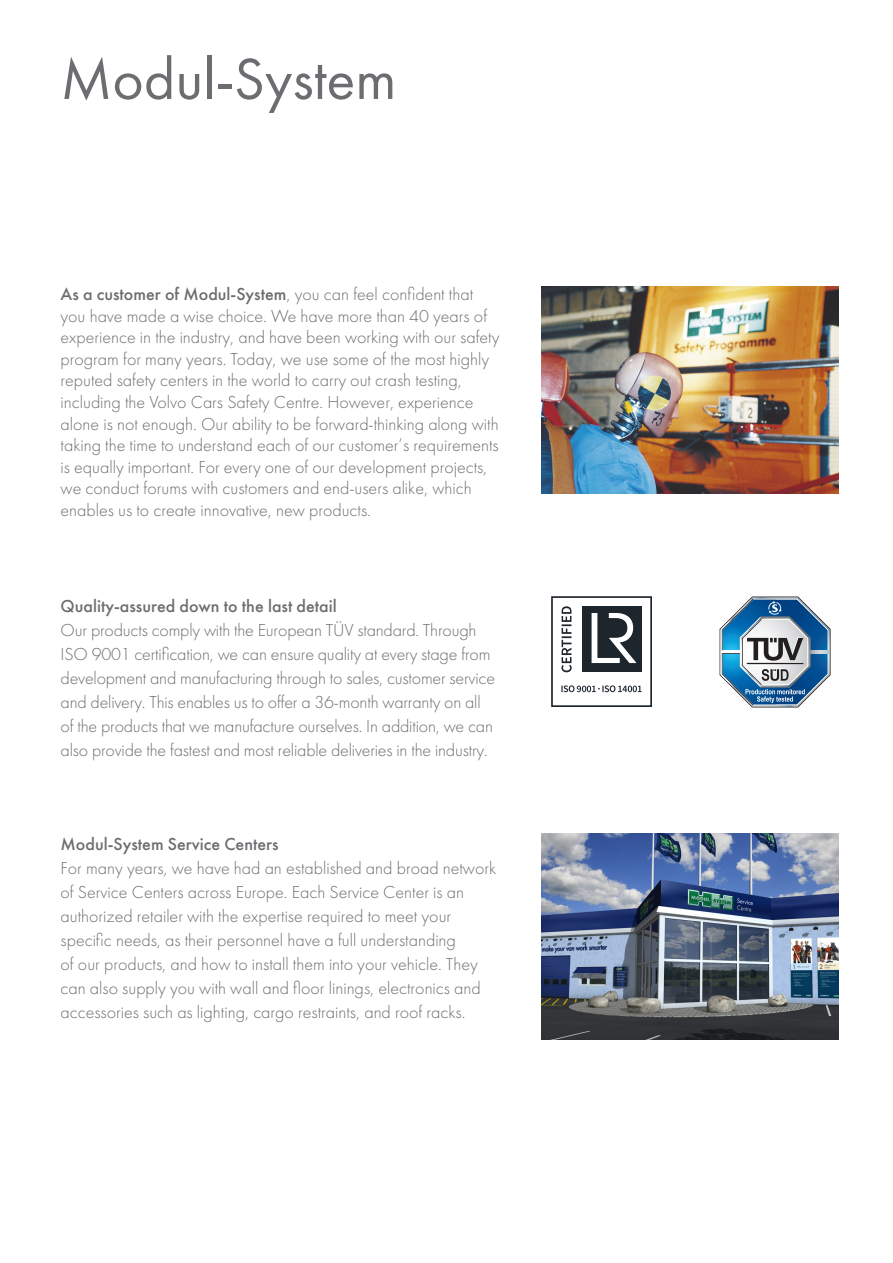
<style>
.page{position:relative;width:893px;height:1263px;background:#fff}
.page>*{position:absolute;margin:0;border:0;box-sizing:border-box;transform-origin:0 0}
.t1{font:60px "Futura";color:#6c6d70}
.t2{font:300 18px/24px "Futura";color:#6c6d70}
.t3{font:500 18px "Futura";color:#6c6d70}
.s1{font-weight:500}
</style>
<div class="page">
<img style="left:541px;top:287px;width:298px;height:206px">
<img style="left:541px;top:834px;width:298px;height:206px">
<div style="left:551px;top:596px;width:101px;height:111px;background:#fff;border:2px solid #1d252d"></div>
<div style="left:582px;top:606px;width:60px;height:66px;background:#1d252d"></div>
<svg style="left:592px;top:613px;width:44px;height:50px"></svg>
<svg style="left:561px;top:606px;width:11px;height:66px"></svg>
<svg style="left:561px;top:685px;width:81px;height:7px"></svg>
<svg style="left:720px;top:596px;width:110px;height:111px"></svg>
<p class="t1" style="left:61px;top:43px;width:337px">Modul-System</p>
<p class="t2" style="left:61px;top:283px;width:440px;line-height:21.6px"><span class="s1">As a customer of Modul-System</span>, you can feel confident that you have made a wise choice. We have more than 40 years of experience in the industry, and have been working with our safety program for many years. Today, we use some of the most highly reputed safety centers in the world to carry out crash testing, including the Volvo Cars Safety Centre. However, experience alone is not enough. Our ability to be forward-thinking along with taking the time to understand each of our customer’s requirements is equally important. For every one of our development projects, we conduct forums with customers and end-users alike, which enables us to create innovative, new products.</p>
<p class="t3" style="left:61px;top:595px;width:278px">Quality-assured down to the last detail</p>
<p class="t2" style="left:61px;top:618px;width:436px">Our products comply with the European TÜV standard. Through ISO 9001 certification, we can ensure quality at every stage from development and manufacturing through to sales, customer service and delivery. This enables us to offer a 36-month warranty on all of the products that we manufacture ourselves. In addition, we can also provide the fastest and most reliable deliveries in the industry.</p>
<p class="t3" style="left:61px;top:833px;width:220px">Modul-System Service Centers</p>
<p class="t2" style="left:61px;top:856px;width:437px">For many years, we have had an established and broad network of Service Centers across Europe. Each Service Center is an authorized retailer with the expertise required to meet your specific needs, as their personnel have a full understanding<br>of our products, and how to install them into your vehicle. They can also supply you with wall and floor linings, electronics and accessories such as lighting, cargo restraints, and roof racks.</p>
</div>
